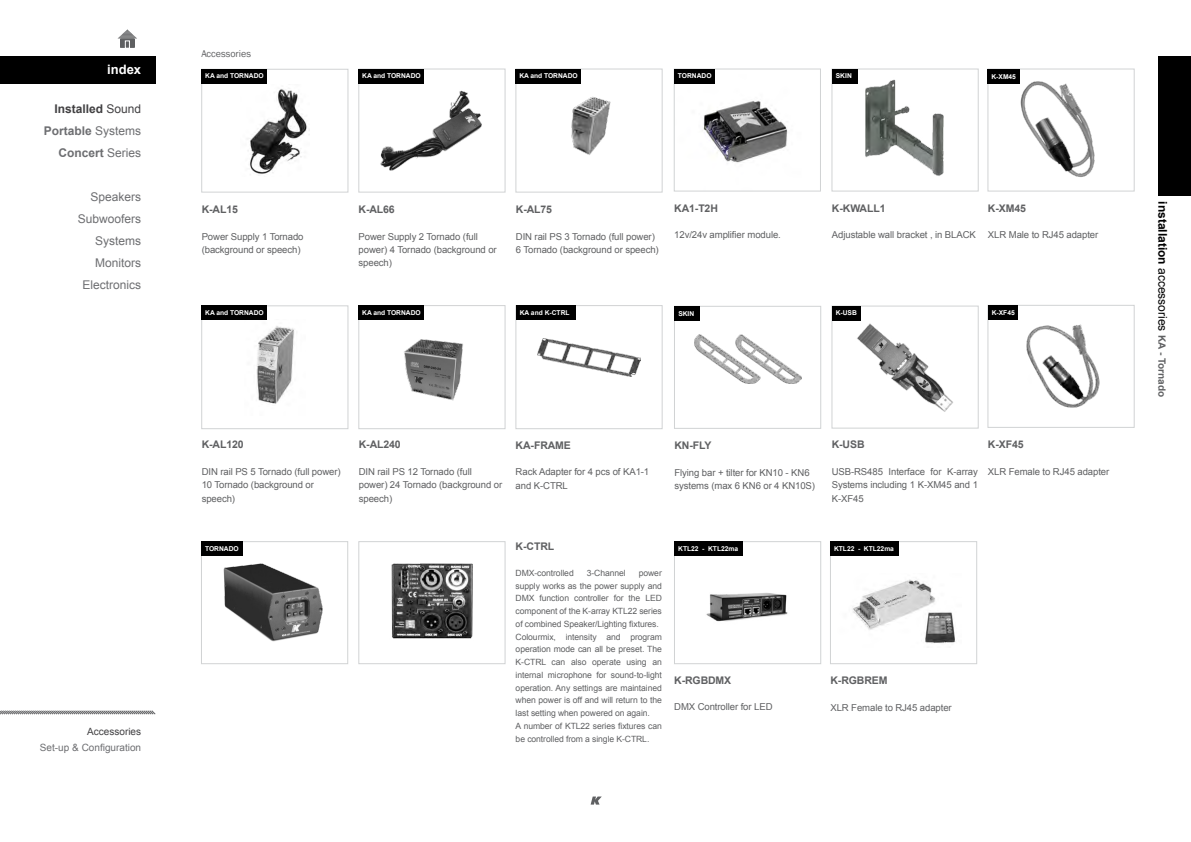
<style>
.page{position:relative;width:1191px;height:842px;background:#fff}
.page>*{position:absolute;margin:0;border:0;box-sizing:border-box;transform-origin:0 0}
.t1{font:700 13px "Arial";color:#fff}
.t2{font:12px "Arial";color:#6d6e71}
.t3{font:700 12px "Arial";color:#000}
.t4{font:700 12px "Arial";color:#6d6e71}
.t5{font:700 12px "Arial";color:#414042}
.t6{font:700 10.5px "Arial";letter-spacing:-.01em;color:#5f6062}
.t7{font:10px "Arial";color:#6d6e71}
.t8{font:10px "Franklin Gothic";color:#5f6062}
.t9{font:10px "Arial";color:#414042}
.t10{font:9.6px/13.4px "Arial";letter-spacing:-.01em;color:#5f6062}
.t11{font:8.6px/12.7px "Arial";letter-spacing:-.01em;color:#5f6062;text-align:justify}
.t12{font:700 6.7px "Arial";color:#fff}
.s1{font-weight:400}
.s2{font-size:10px;color:#5f6062}
</style>
<div class="page">
<svg style="left:590px;top:796px;width:12px;height:9px"></svg>
<div style="left:1158px;top:56px;width:33px;height:140px;background:#000"></div>
<img style="left:694px;top:334px;width:107px;height:49px">
<div style="left:674px;top:306px;width:147px;height:123px;border:1px solid #d1d3d4"></div>
<img style="left:1026px;top:324px;width:74px;height:84px">
<div style="left:987px;top:305px;width:147px;height:123px;border:1px solid #d1d3d4"></div>
<img style="left:676px;top:83px;width:112px;height:80px">
<div style="left:674px;top:69px;width:146px;height:122px;border:1px solid #d1d3d4"></div>
<img style="left:865px;top:79px;width:79px;height:97px">
<div style="left:831px;top:69px;width:147px;height:122px;border:1px solid #d1d3d4"></div>
<div style="left:832px;top:69px;width:25px;height:14px;background:#000"></div>
<div style="left:988px;top:306px;width:30px;height:14px;background:#000"></div>
<div style="left:674px;top:307px;width:26px;height:14px;background:#000"></div>
<img style="left:1019px;top:80px;width:76px;height:97px">
<div style="left:987px;top:69px;width:147px;height:122px;border:1px solid #d1d3d4"></div>
<div style="left:987px;top:69px;width:32px;height:15px;background:#000"></div>
<div style="left:674px;top:69px;width:41px;height:14px;background:#000"></div>
<img style="left:839px;top:308px;width:114px;height:104px">
<div style="left:831px;top:306px;width:147px;height:122px;border:1px solid #d1d3d4"></div>
<div style="left:832px;top:306px;width:28px;height:14px;background:#000"></div>
<img style="left:852px;top:579px;width:104px;height:64px">
<div style="left:830px;top:541px;width:147px;height:123px;border:1px solid #d1d3d4"></div>
<img style="left:706px;top:593px;width:82px;height:29px">
<div style="left:674px;top:541px;width:147px;height:123px;border:1px solid #d1d3d4"></div>
<div style="left:674px;top:542px;width:69px;height:14px;background:#000"></div>
<div style="left:830px;top:542px;width:69px;height:14px;background:#000"></div>
<img style="left:248px;top:89px;width:59px;height:85px">
<div style="left:201px;top:69px;width:147px;height:123px;border:1px solid #d1d3d4"></div>
<img style="left:380px;top:90px;width:102px;height:81px">
<div style="left:358px;top:69px;width:147px;height:123px;border:1px solid #d1d3d4"></div>
<img style="left:571px;top:97px;width:40px;height:58px">
<div style="left:515px;top:69px;width:147px;height:123px;border:1px solid #d1d3d4"></div>
<img style="left:538px;top:338px;width:102px;height:38px">
<div style="left:515px;top:305px;width:147px;height:124px;border:1px solid #d1d3d4"></div>
<img style="left:256px;top:326px;width:38px;height:78px">
<div style="left:201px;top:306px;width:147px;height:123px;border:1px solid #d1d3d4"></div>
<img style="left:404px;top:339px;width:59px;height:62px">
<div style="left:358px;top:305px;width:147px;height:124px;border:1px solid #d1d3d4"></div>
<div style="left:202px;top:69px;width:65px;height:14px;background:#000"></div>
<div style="left:202px;top:305px;width:65px;height:15px;background:#000"></div>
<div style="left:358px;top:305px;width:66px;height:15px;background:#000"></div>
<div style="left:516px;top:305px;width:59px;height:15px;background:#000"></div>
<div style="left:358px;top:69px;width:66px;height:14px;background:#000"></div>
<div style="left:515px;top:69px;width:66px;height:14px;background:#000"></div>
<img style="left:223px;top:563px;width:100px;height:79px">
<div style="left:201px;top:541px;width:147px;height:123px;border:1px solid #d1d3d4"></div>
<div style="left:358px;top:541px;width:147px;height:123px;border:1px solid #d1d3d4"></div>
<div style="left:201px;top:542px;width:42px;height:14px;background:#000"></div>
<img style="left:391px;top:563px;width:82px;height:76px">
<svg style="left:118px;top:29px;width:19px;height:19px"></svg>
<div style="left:125px;top:41px;width:5px;height:8px;border:1px solid #fff"></div>
<div style="left:0;top:56px;width:155px;height:27px;background:#000"></div>
<svg style="left:0;top:710px;width:156px;height:5px"></svg>
<p class="t1" style="left:107px;top:61px;width:35px">index</p>
<p class="t5" style="left:54px;top:101px;width:88px">Installed <span class="s1">Sound</span></p>
<p class="t4" style="left:44px;top:123px;width:99px">Portable <span class="s1">Systems</span></p>
<p class="t4" style="left:58px;top:145px;width:84px">Concert <span class="s1">Series</span></p>
<p class="t2" style="left:90px;top:189px;width:52px">Speakers</p>
<p class="t2" style="left:78px;top:211px;width:65px">Subwoofers</p>
<p class="t2" style="left:95px;top:233px;width:48px">Systems</p>
<p class="t2" style="left:95px;top:255px;width:48px">Monitors</p>
<p class="t2" style="left:82px;top:277px;width:60px">Electronics</p>
<p class="t9" style="left:87px;top:725px;width:55px">Accessories</p>
<p class="t7" style="left:40px;top:741px;width:103px">Set-up &amp; Configuration</p>
<p class="t8" style="left:201px;top:47px;width:51px">Accessories</p>
<p class="t12" style="left:205px;top:72px;width:60px">KA and TORNADO</p>
<p class="t12" style="left:362px;top:72px;width:60px">KA and TORNADO</p>
<p class="t12" style="left:519px;top:72px;width:60px">KA and TORNADO</p>
<p class="t12" style="left:678px;top:72px;width:35px">TORNADO</p>
<p class="t12" style="left:991px;top:72px;width:26px">K-XM45</p>
<p class="t12" style="left:836px;top:72px;width:17px">SKIN</p>
<p class="t6" style="left:202px;top:202px;width:38px">K-AL15</p>
<p class="t10" style="left:202px;top:230px;width:103px">Power Supply 1 Tornado (background or speech)</p>
<p class="t6" style="left:358px;top:202px;width:38px">K-AL66</p>
<p class="t10" style="left:358px;top:230px;width:140px">Power Supply 2 Tornado (full power) 4 Tornado (background or speech)</p>
<p class="t6" style="left:516px;top:202px;width:38px">K-AL75</p>
<p class="t10" style="left:516px;top:230px;width:144px">DIN rail PS 3 Tornado (full power)<br>6 Tornado (background or speech)</p>
<p class="t6" style="left:674px;top:201px;width:45px">KA1-T2H</p>
<p class="t10" style="left:674px;top:228px;width:108px">12v/24v amplifier module.</p>
<p class="t6" style="left:832px;top:201px;width:55px">K-KWALL1</p>
<p class="t10" style="left:832px;top:228px;width:145px">Adjustable wall bracket , in BLACK</p>
<p class="t6" style="left:988px;top:201px;width:40px">K-XM45</p>
<p class="t10" style="left:988px;top:228px;width:112px">XLR Male to RJ45 adapter</p>
<p class="t12" style="left:205px;top:308px;width:60px">KA and TORNADO</p>
<p class="t12" style="left:362px;top:308px;width:60px">KA and TORNADO</p>
<p class="t12" style="left:520px;top:308px;width:51px">KA and K-CTRL</p>
<p class="t12" style="left:678px;top:309px;width:17px">SKIN</p>
<p class="t12" style="left:991px;top:308px;width:25px">K-XF45</p>
<p class="t12" style="left:835px;top:309px;width:23px">K-USB</p>
<p class="t6" style="left:202px;top:438px;width:43px">K-AL120</p>
<p class="t10" style="left:202px;top:465px;width:140px">DIN rail PS 5 Tornado (full power)<br>10 Tornado (background or speech)</p>
<p class="t12" style="left:205px;top:544px;width:35px">TORNADO</p>
<p class="t6" style="left:359px;top:438px;width:43px">K-AL240</p>
<p class="t10" style="left:359px;top:465px;width:145px">DIN rail PS 12 Tornado (full power) 24 Tornado (background or speech)</p>
<p class="t6" style="left:515px;top:438px;width:57px">KA-FRAME</p>
<p class="t10" style="left:515px;top:465px;width:135px">Rack Adapter for 4 pcs of KA1-1 and K-CTRL</p>
<p class="t6" style="left:674px;top:438px;width:39px">KN-FLY</p>
<p class="t10" style="left:674px;top:466px;width:142px">Flying bar + tilter for KN10 - KN6 systems (max 6 KN6 or 4 KN10S)</p>
<p class="t6" style="left:831px;top:437px;width:34px">K-USB</p>
<p class="t10" style="left:831px;top:465px;width:148px;text-align:justify">USB-RS485 Interface for K-array Systems including 1 K-XM45 and 1<br>K-XF45</p>
<p class="t6" style="left:988px;top:437px;width:37px">K-XF45</p>
<p class="t10" style="left:988px;top:465px;width:123px">XLR Female to RJ45 adapter</p>
<p class="t6" style="left:515px;top:539px;width:40px">K-CTRL</p>
<p class="t11" style="left:515px;top:567px;width:60px">DMX-controlled</p>
<p class="t11" style="left:587px;top:567px;width:40px">3-Channel</p>
<p class="t11" style="left:515px;top:567px;width:148px;text-indent:123px">power supply works as the power supply and DMX function controller for the LED component of the K-array KTL22 series of combined Speaker/Lighting fixtures.</p>
<p class="t11" style="left:515px;top:630px;width:148px">Colourmix, intensity and program operation mode can all be preset. The K-CTRL can also operate using an internal microphone for sound-to-light operation. Any settings are maintained when power is off and will return to the last setting when powered on again.</p>
<p class="t11" style="left:515px;top:719px;width:148px">A number of KTL22 series fixtures can be controlled from a single K-CTRL.</p>
<p class="t12" style="left:678px;top:544px;width:61px">KTL22 - KTL22ma</p>
<p class="t12" style="left:834px;top:544px;width:61px">KTL22 - KTL22ma</p>
<p class="t6" style="left:674px;top:673px;width:59px">K-RGBDMX</p>
<p class="t10" style="left:674px;top:700px;width:100px">DMX Controller for LED</p>
<p class="t6" style="left:830px;top:674px;width:59px">K-RGBREM</p>
<p class="t10" style="left:830px;top:701px;width:123px">XLR Female to RJ45 adapter</p>
<p class="t3" style="left:1170px;top:201px;width:197px;rotate:90deg">installation <span class="s1">accessories</span> <span class="s2">KA - Tornado</span></p>
</div>
